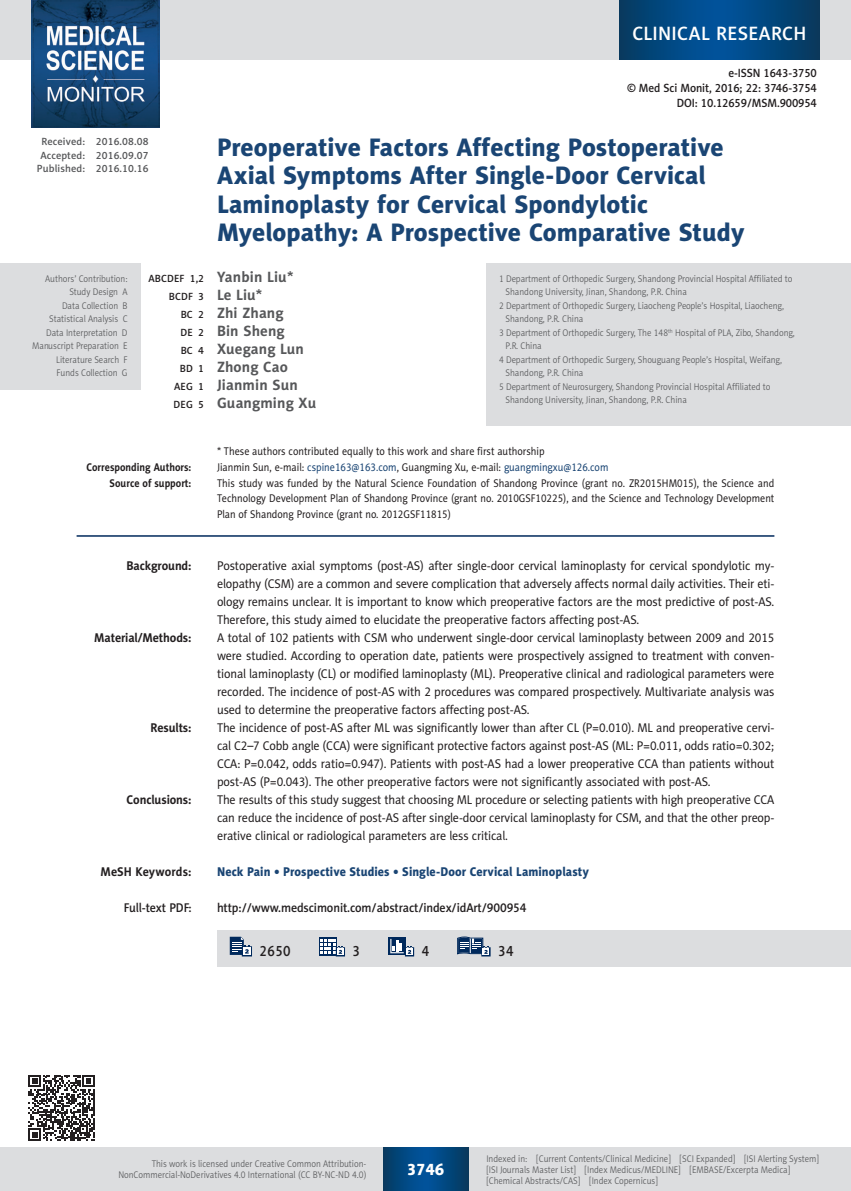
<style>
.page{position:relative;width:851px;height:1191px;background:#fff}
.page>*{position:absolute;margin:0;border:0;box-sizing:border-box;transform-origin:0 0}
.MSM_Tytul{font:25.5px/28.5px "Naomi Sans EFN Heavy";color:#1a4574}
.t1{font:19.5px "Naomi Sans EFN Medium";letter-spacing:.015em;color:#fff}
.t2{font:16.5px "Naomi Sans EFN Heavy";color:#fff}
.MSM_Autorzy{font:700 15px "Naomi Sans EFN";letter-spacing:.01em;color:#57585a}
.MSM_dane{font:15px "Naomi Sans EFN Medium";letter-spacing:.03em;color:#231f20;scale:.9 1}
.MSM_Summary_body{font:12.75px/18px "Naomi Sans EFN";letter-spacing:-.01em;color:#231f20;text-align:justify;scale:.95 1}
.MSM_full_text_pdf{font:12.75px "Naomi Sans EFN Medium";letter-spacing:-.01em;color:#231f20;scale:.95 1}
.MSM_keywords{font:12.75px "Naomi Sans EFN Heavy";letter-spacing:.005em;color:#1a4574;scale:.95 1}
.MSM_Summary_body-2{font:700 12.75px "Naomi Sans EFN";letter-spacing:-.01em;color:#231f20;scale:.95 1}
.MSM_keywords-2{font:700 12.75px "Naomi Sans EFN";letter-spacing:.005em;color:#231f20;scale:.95 1}
.MSM_full_text_pdf-2{font:12px "Naomi Sans EFN Medium";letter-spacing:-.01em;color:#231f20;scale:.95 1}
.MSM_Support{font:11.25px/15.8px "Naomi Sans EFN";color:#231f20;text-align:justify;scale:.9 1}
.MSM_Adres{font:11.25px "Naomi Sans EFN";color:#231f20;scale:.9 1}
.MSM_Adres-2{font:700 11.25px "Naomi Sans EFN";color:#231f20;scale:.9 1}
.MSM_Support-2{font:700 11.25px "Naomi Sans EFN";color:#231f20;scale:.9 1}
.t3{font:10.5px "Naomi Sans EFN Medium";letter-spacing:.01em;color:#57585a}
.MSM_Afiliacja{font:9.75px/13.5px "Naomi Sans EFN Light";color:#57585a;scale:.9 1}
.MSM_pagina_sygnatura{font:9.75px/11.2px "Naomi Sans EFN Light";color:#57585a;text-align:right;scale:.9 1}
.s1{font-family:"Naomi Sans EFN Medium";font-weight:400;font-size:10.5px;color:#231f20}
.s2{color:#1a4574}
</style>
<div class="page">
<div style="left:217px;top:930px;width:633px;height:36px;background:#dcdddf"></div>
<svg style="left:230px;top:936px;width:22px;height:20px"></svg>
<div style="left:319px;top:937px;width:17px;height:18px;background:#00295c"></div>
<svg style="left:320px;top:938px;width:25px;height:18px"></svg>
<div style="left:388px;top:937px;width:18px;height:18px;background:#00295c"></div>
<svg style="left:390px;top:939px;width:24px;height:17px"></svg>
<svg style="left:457px;top:936px;width:33px;height:20px"></svg>
<hr style="left:77px;top:535px;width:697px;height:2px;background:#00295c">
<div style="left:0;top:264px;width:140px;height:126px;background:#dcdddf"></div>
<div style="left:486px;top:264px;width:364px;height:162px;background:#dcdddf"></div>
<svg style="left:28px;top:1075px;width:67px;height:66px"></svg>
<hr style="left:850px;top:0;width:1px;height:60px;background:#dcdddf">
<div style="left:0;top:1148px;width:850px;height:43px;background:#dcdddf"></div>
<svg style="left:383px;top:1147px;width:85px;height:43px;background:#02477e"></svg>
<div style="left:0;top:0;width:850px;height:60px;background:#dcdddf"></div>
<svg style="left:619px;top:0;width:200px;height:60px;background:#02477e"></svg>
<img style="left:32px;top:0;width:127px;height:128px">
<h2 class="t1" style="left:632px;top:22px;width:175px">CLINICAL RESEARCH</h2>
<p class="MSM_full_text_pdf-2" style="left:728px;top:66px;width:95px">e-ISSN 1643-3750</p>
<p class="MSM_full_text_pdf-2" style="left:627px;top:81px;width:201px">© Med Sci Monit, 2016; 22: 3746-3754</p>
<p class="MSM_full_text_pdf-2" style="left:676px;top:96px;width:149px">DOI: 10.12659/MSM.900954</p>
<p class="MSM_Tytul" style="left:217px;top:132px;width:529px">Preoperative Factors Affecting Postoperative Axial Symptoms After Single-Door Cervical Laminoplasty for Cervical Spondylotic Myelopathy: A Prospective Comparative Study</p>
<p class="MSM_Autorzy" style="left:148px;top:268px;width:146px"><span class="s1">ABCDEF 1,2</span> Yanbin Liu*</p>
<p class="MSM_Autorzy" style="left:169px;top:286px;width:95px"><span class="s1">BCDF 3</span> Le Liu*</p>
<p class="MSM_Autorzy" style="left:181px;top:304px;width:104px"><span class="s1">BC 2</span> Zhi Zhang</p>
<p class="MSM_Autorzy" style="left:180px;top:322px;width:106px"><span class="s1">DE 2</span> Bin Sheng</p>
<p class="MSM_Autorzy" style="left:181px;top:340px;width:125px"><span class="s1">BC 4</span> Xuegang Lun</p>
<p class="MSM_Autorzy" style="left:180px;top:358px;width:110px"><span class="s1">BD 1</span> Zhong Cao</p>
<p class="MSM_Autorzy" style="left:174px;top:376px;width:125px"><span class="s1">AEG 1</span> Jianmin Sun</p>
<p class="MSM_Autorzy" style="left:174px;top:394px;width:144px"><span class="s1">DEG 5</span> Guangming Xu</p>
<p class="MSM_Adres" style="left:217px;top:445px;width:365px">* These authors contributed equally to this work and share first authorship</p>
<p class="MSM_Adres-2" style="left:86px;top:460px;width:118px">Corresponding Authors:</p>
<p class="MSM_Adres" style="left:217px;top:460px;width:436px">Jianmin Sun, e-mail: <span class="s2">cspine163@163.com</span>, Guangming Xu, e-mail: <span class="s2">guangmingxu@126.com</span></p>
<p class="MSM_Support-2" style="left:110px;top:476px;width:92px">Source of support:</p>
<p class="MSM_Support" style="left:217px;top:475px;width:620px">This study was funded by the Natural Science Foundation of Shandong Province (grant no. ZR2015HM015), the Science and Technology Development Plan of Shandong Province (grant no. 2010GSF10225), and the Science and Technology Development Plan of Shandong Province (grant no. 2012GSF11815)</p>
<p class="MSM_Summary_body-2" style="left:126px;top:558px;width:70px">Background:</p>
<p class="MSM_Summary_body" style="left:217px;top:557px;width:588px">Postoperative axial symptoms (post-AS) after single-door cervical laminoplasty for cervical spondylotic my&shy;elopathy (CSM) are a common and severe complication that adversely affects normal daily activities. Their eti&shy;ology remains unclear. It is important to know which preoperative factors are the most predictive of post-AS.<br>Therefore, this study aimed to elucidate the preoperative factors affecting post-AS.</p>
<p class="MSM_Summary_body-2" style="left:94px;top:630px;width:104px">Material/Methods:</p>
<p class="MSM_Summary_body" style="left:217px;top:629px;width:588px">A total of 102 patients with CSM who underwent single-door cervical laminoplasty between 2009 and 2015 were studied. According to operation date, patients were prospectively assigned to treatment with conven&shy;tional laminoplasty (CL) or modified laminoplasty (ML). Preoperative clinical and radiological parameters were recorded. The incidence of post-AS with 2 procedures was compared prospectively. Multivariate analysis was used to determine the preoperative factors affecting post-AS.</p>
<p class="MSM_Summary_body-2" style="left:150px;top:720px;width:45px">Results:</p>
<p class="MSM_Summary_body" style="left:217px;top:719px;width:588px">The incidence of post-AS after ML was significantly lower than after CL (P=0.010). ML and preoperative cervi&shy;cal C2–7 Cobb angle (CCA) were significant protective factors against post-AS (ML: P=0.011, odds ratio=0.302; CCA: P=0.042, odds ratio=0.947). Patients with post-AS had a lower preoperative CCA than patients without post-AS (P=0.043). The other preoperative factors were not significantly associated with post-AS.</p>
<p class="MSM_Summary_body-2" style="left:127px;top:792px;width:70px">Conclusions:</p>
<p class="MSM_Summary_body" style="left:217px;top:791px;width:588px">The results of this study suggest that choosing ML procedure or selecting patients with high preoperative CCA can reduce the incidence of post-AS after single-door cervical laminoplasty for CSM, and that the other preop&shy;erative clinical or radiological parameters are less critical.</p>
<p class="MSM_keywords-2" style="left:100px;top:864px;width:97px">MeSH Keywords:</p>
<p class="MSM_keywords" style="left:217px;top:864px;width:393px">Neck Pain • Prospective Studies • Single-Door Cervical Laminoplasty</p>
<p class="MSM_full_text_pdf" style="left:124px;top:900px;width:73px">Full-text PDF:</p>
<p class="MSM_full_text_pdf" style="left:217px;top:900px;width:327px">http://www.medscimonit.com/abstract/index/idArt/900954</p>
<p class="t3" style="left:41px;top:136px;width:109px">Received: 2016.08.08</p>
<p class="t3" style="left:40px;top:149px;width:110px">Accepted: 2016.09.07</p>
<p class="t3" style="left:37px;top:163px;width:113px">Published: 2016.10.16</p>
<p class="MSM_Afiliacja" style="left:45px;top:272px;width:93px">Authors’ Contribution:</p>
<p class="MSM_Afiliacja" style="left:69px;top:285px;width:66px">Study Design A</p>
<p class="MSM_Afiliacja" style="left:62px;top:299px;width:74px">Data Collection B</p>
<p class="MSM_Afiliacja" style="left:49px;top:312px;width:89px">Statistical Analysis C</p>
<p class="MSM_Afiliacja" style="left:46px;top:326px;width:92px">Data Interpretation D</p>
<p class="MSM_Afiliacja" style="left:32px;top:339px;width:107px">Manuscript Preparation E</p>
<p class="MSM_Afiliacja" style="left:56px;top:353px;width:81px">Literature Search F</p>
<p class="MSM_Afiliacja" style="left:57px;top:366px;width:80px">Funds Collection G</p>
<p class="MSM_Afiliacja" style="left:505px;top:272px;width:320px;text-indent:-6px">1 Department of Orthopedic Surgery, Shandong Provincial Hospital Affiliated to<br>Shandong University, Jinan, Shandong, P.R. China</p>
<p class="MSM_Afiliacja" style="left:505px;top:299px;width:311px;text-indent:-6px">2 Department of Orthopedic Surgery, Liaocheng People’s Hospital, Liaocheng,<br>Shandong, P.R. China</p>
<p class="MSM_Afiliacja" style="left:505px;top:326px;width:323px;text-indent:-6px">3 Department of Orthopedic Surgery, The 148<sup>th</sup> Hospital of PLA, Zibo, Shandong,<br>P.R. China</p>
<p class="MSM_Afiliacja" style="left:505px;top:353px;width:309px;text-indent:-6px">4 Department of Orthopedic Surgery, Shouguang People’s Hospital, Weifang,<br>Shandong, P.R. China</p>
<p class="MSM_Afiliacja" style="left:505px;top:380px;width:296px;text-indent:-6px">5 Department of Neurosurgery, Shandong Provincial Hospital Affiliated to<br>Shandong University, Jinan, Shandong, P.R. China</p>
<p class="MSM_dane" style="left:259px;top:942px;width:36px">2650</p>
<p class="MSM_dane" style="left:352px;top:942px;width:10px">3</p>
<p class="MSM_dane" style="left:421px;top:942px;width:10px">4</p>
<p class="MSM_dane" style="left:498px;top:942px;width:19px">34</p>
<p class="MSM_pagina_sygnatura" style="left:118px;top:1158px;width:277px">This work is licensed under Creative Common Attribution-<br>NonCommercial-NoDerivatives 4.0 International (CC BY-NC-ND 4.0)</p>
<p class="t2" style="left:406px;top:1159px;width:39px">3746</p>
<p class="MSM_Afiliacja" style="left:486px;top:1152px;width:371px;line-height:11.2px">Indexed in: [Current Contents/Clinical Medicine] [SCI Expanded] [ISI Alerting System] [ISI Journals Master List] [Index Medicus/MEDLINE] [EMBASE/Excerpta Medica] [Chemical Abstracts/CAS] [Index Copernicus]</p>
</div>
